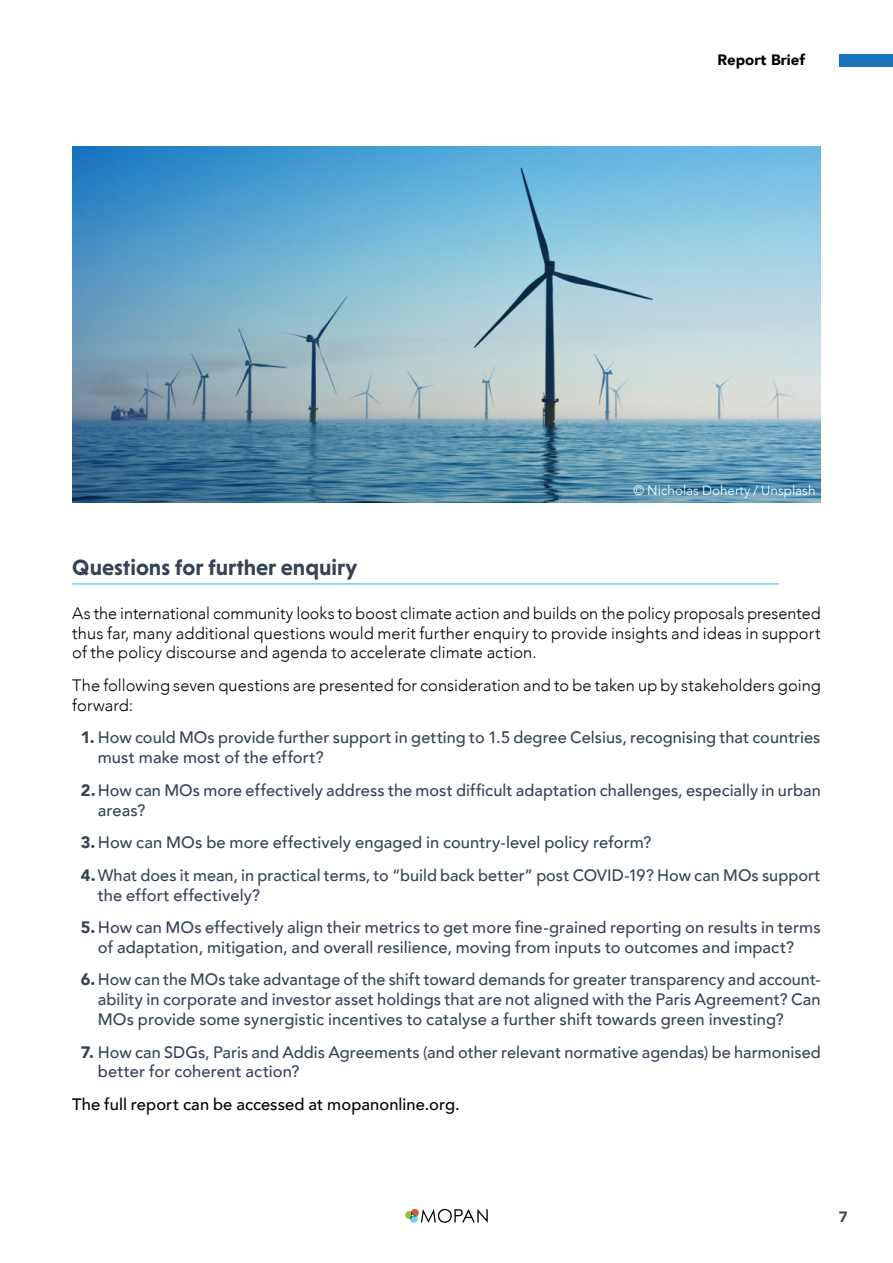
<style>
.page{position:relative;width:893px;height:1263px;background:#fff}
.page>*{position:absolute;margin:0;border:0;box-sizing:border-box;transform-origin:0 0}
.t1{font:700 22.5px "Niveau Grotesk";color:#364356}
.t2{font:500 16.5px/19.8px "Avenir";letter-spacing:.005em;color:#364356}
.t3{font:300 16.5px/19.8px "Avenir";letter-spacing:.005em;color:#000;text-align:justify}
.t4{font:500 16.5px "Avenir";letter-spacing:.005em;color:#000}
.t5{font:900 15px "Avenir";color:#000}
.t6{font:900 15px "Avenir";color:#4d4d4f}
.t7{font:300 13.5px "Avenir";color:#fff}
.s1{font-weight:900}
</style>
<div class="page">
<div style="left:839px;top:54px;width:54px;height:12px;background:#1b75bb"></div>
<svg style="left:405px;top:1209px;width:83px;height:14px"></svg>
<hr style="left:72px;top:583px;width:707px;height:2px;background:#71ceea">
<img style="left:72px;top:146px;width:749px;height:356px">
<p class="t5" style="left:717px;top:47px;width:89px">Report Brief</p>
<p class="t7" style="left:633px;top:482px;width:184px">© Nicholas Doherty / Unsplash</p>
<h1 class="t1" style="left:72px;top:554px;width:286px">Questions for further enquiry</h1>
<p class="t3" style="left:72px;top:603px;width:750px">As the international community looks to boost climate action and builds on the policy proposals presented thus far, many additional questions would merit further enquiry to provide insights and ideas in support of the policy discourse and agenda to accelerate climate action.</p>
<p class="t3" style="left:72px;top:675px;width:750px">The following seven questions are presented for consideration and to be taken up by stakeholders going forward:</p>
<p class="t2" style="left:98px;top:727px;width:724px;text-indent:-17px"><span class="s1">1.</span> How could MOs provide further support in getting to 1.5 degree Celsius, recognising that countries must make most of the effort?</p>
<p class="t2" style="left:98px;top:779px;width:724px;text-indent:-17px"><span class="s1">2.</span>How can MOs more effectively address the most difficult adaptation challenges, especially in urban areas?</p>
<p class="t2" style="left:81px;top:825px;width:741px;line-height:32.5px"><span class="s1">3.</span>How can MOs be more effectively engaged in country-level policy reform?<br><span class="s1">4.</span>What does it mean, in practical terms, to “build back better” post COVID-19? How can MOs support</p>
<p class="t2" style="left:98px;top:884px;width:164px">the effort effectively?</p>
<p class="t2" style="left:81px;top:916px;width:741px;text-align:center"><span class="s1">5.</span> How can MOs effectively align their metrics to get more fine-grained reporting on results in terms of adaptation, mitigation, and overall resilience, moving from inputs to outcomes and impact?</p>
<p class="t2" style="left:98px;top:969px;width:724px;text-align:justify;text-indent:-17px"><span class="s1">6.</span>How can the MOs take advantage of the shift toward demands for greater transparency and account&shy;ability in corporate and investor asset holdings that are not aligned with the Paris Agreement? Can MOs provide some synergistic incentives to catalyse a further shift towards green investing?</p>
<p class="t2" style="left:98px;top:1041px;width:724px;text-indent:-17px"><span class="s1">7.</span> How can SDGs, Paris and Addis Agreements (and other relevant normative agendas) be harmonised better for coherent action?</p>
<p class="t4" style="left:72px;top:1090px;width:389px">The full report can be accessed at mopanonline.org.</p>
<p class="t6" style="left:839px;top:1204px;width:10px">7</p>
</div>
